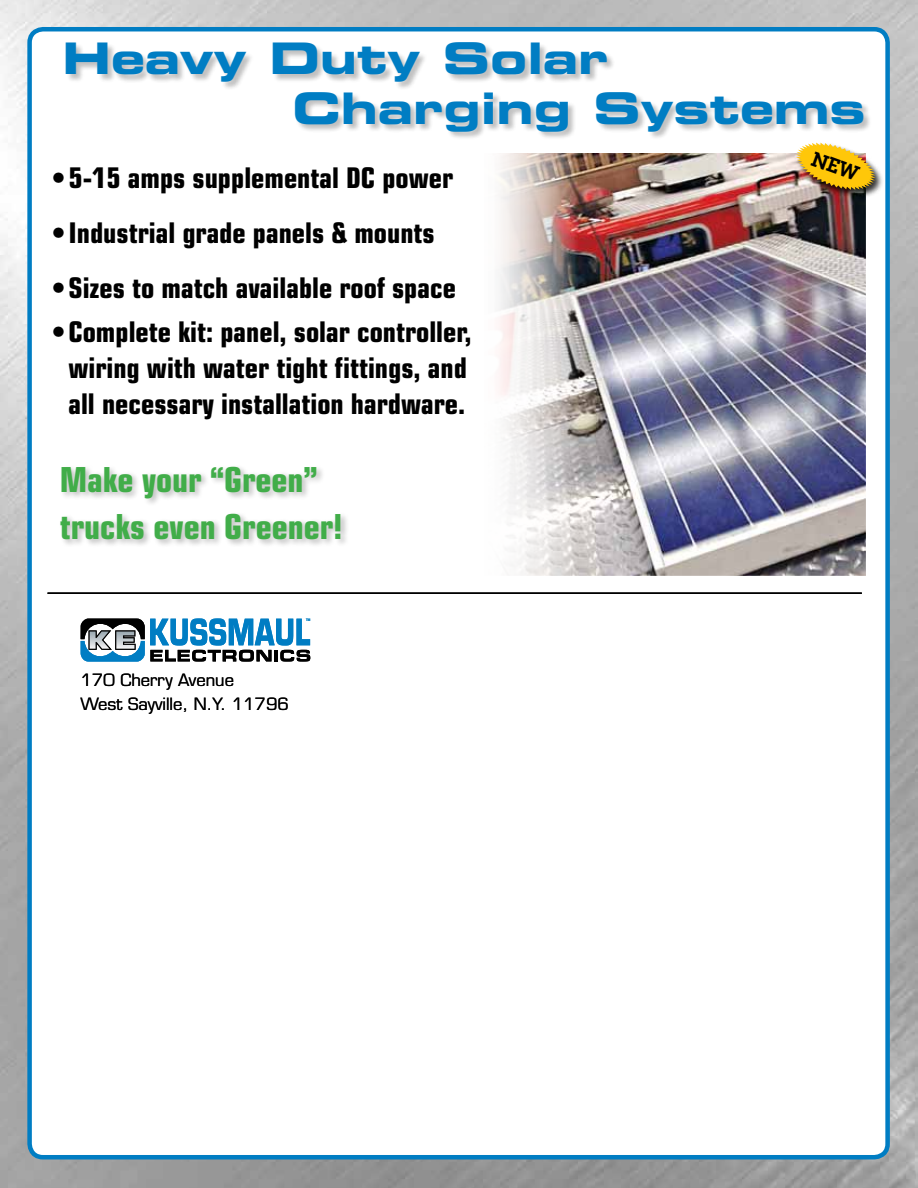
<style>
.page{position:relative;width:918px;height:1188px;background:#fff}
.page>*{position:absolute;margin:0;border:0;box-sizing:border-box;transform-origin:0 0}
.t1{font:43.5px/49.5px "Eurostile LT Std Bold Ex 2";color:#007dc3;scale:1.05 1}
.t2{font:700 condensed 34.5px/46.5px "Eurostile LT Std";color:#41ad49}
.t3{font:700 condensed 28.5px/36px "Eurostile LT Std";color:#000;text-align:center}
.t4{font:16.5px/24px "Eurostile LT Std";color:#000}
.t5{font:700 condensed 3.45px "Helvetica Neue";color:#007dc3}
</style>
<div class="page">
<img style="left:0;top:0;width:918px;height:1188px">
<div style="left:30px;top:29px;width:858px;height:1128px;background:#fff;border-radius:14px"></div>
<div style="left:27px;top:27px;width:863px;height:1132px;border:4px solid #007dc3;border-radius:14px"></div>
<svg style="left:81px;top:618px;width:229px;height:44px"></svg>
<hr style="left:48px;top:592px;width:814px;height:2px;background:#000">
<img style="left:499px;top:153px;width:367px;height:422px">
<div style="left:796px;top:142px;width:89px;height:57px;background:#000;opacity:.75"></div>
<div style="left:796px;top:143px;width:88px;height:55px;background:#000;opacity:.24"></div>
<div style="left:58px;top:465px;width:291px;height:83px;background:#000;opacity:.25"></div>
<div style="left:66px;top:43px;width:806px;height:97px;background:#000;opacity:.25"></div>
<img style="left:796px;top:143px;width:79px;height:47px">
<h1 class="t1" style="left:292px;top:33px;width:547px;text-indent:-230px">Heavy Duty Solar<br>Charging Systems</h1>
<p class="t3" style="left:52px;top:160px;width:403px">• 5-15 amps supplemental DC power</p>
<p class="t3" style="left:52px;top:214px;width:385px">• Industrial grade panels &amp; mounts</p>
<p class="t3" style="left:52px;top:269px;width:406px">• Sizes to match available roof space</p>
<p class="t3" style="left:52px;top:314px;width:421px">• Complete kit: panel, solar controller, wiring with water tight fittings, and all necessary installation hardware.</p>
<p class="t2" style="left:60px;top:457px;width:284px">Make your “Green” trucks even Greener!</p>
<p class="t5" style="left:306px;top:618px;width:6px">TM</p>
<p class="t4" style="left:81px;top:668px;width:210px">170 Cherry Avenue<br>West Sayville, N.Y. 11796</p>
</div>
